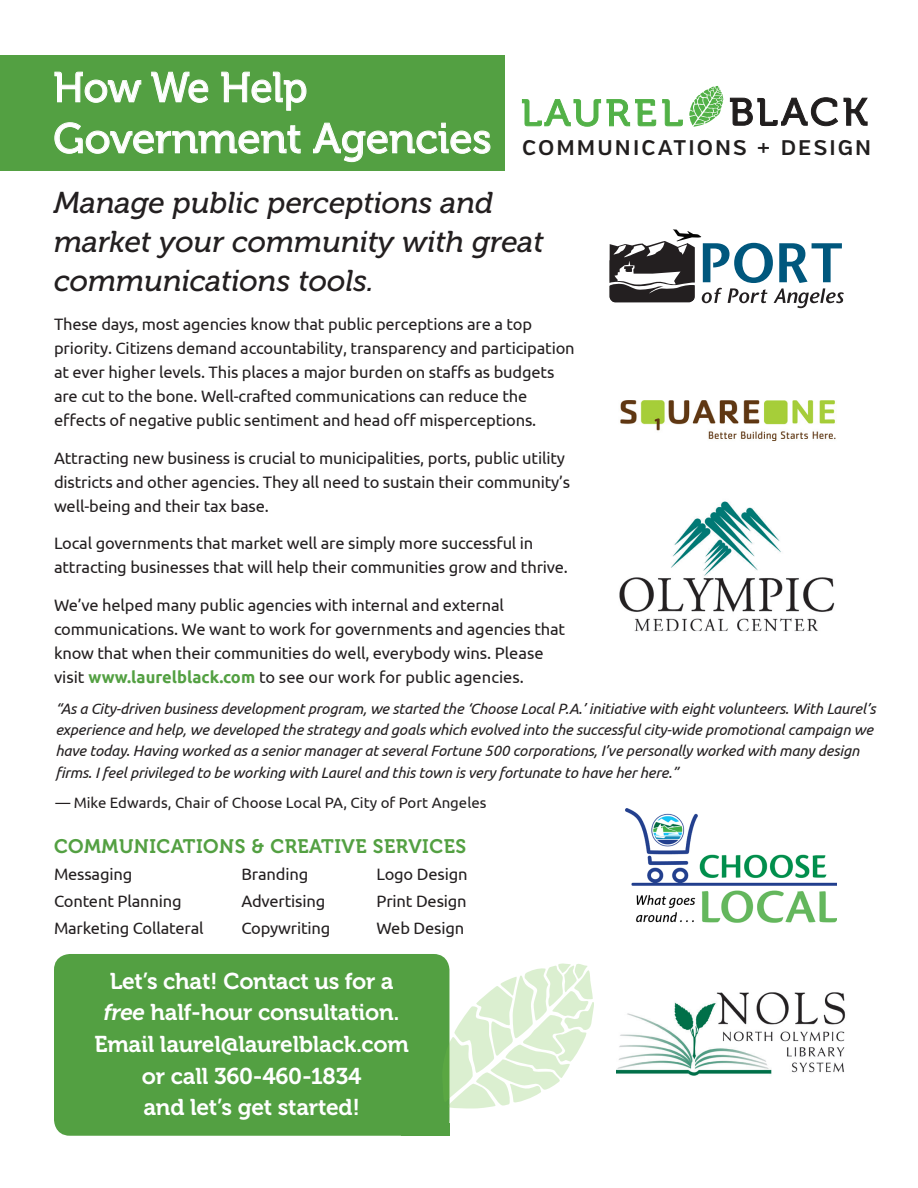
<style>
.page{position:relative;width:918px;height:1188px;background:#fff}
.page>*{position:absolute;margin:0;border:0;box-sizing:border-box;transform-origin:0 0}
.t1{font:42px/51px "Museo 500";color:#fff;scale:.95 1}
.t2{font:italic 30px/39px "Museo 500";color:#231f20}
.t3{font:22.8px "Museo 700";letter-spacing:-.01em;color:#fff}
.t4{font:600 21.15px "Verb";letter-spacing:.095em;color:#211e1e}
.t5{font:19.5px "Museo 700";letter-spacing:.025em;color:#53a042}
.t6{font:16.5px/24px "Ubuntu";letter-spacing:-.01em;color:#231f20}
.t7{font:italic 15px/21px "Ubuntu";letter-spacing:-.01em;color:#231f20}
.t8{font:15px "Ubuntu";color:#231f20}
.s1{font-weight:700;color:#53a042}
.s2{font-style:italic}
</style>
<div class="page">
<div style="left:54px;top:954px;width:395px;height:182px;background:#53a042;border-radius:16px"></div>
<div style="left:401px;top:1123px;width:48px;height:13px;background:#53a042"></div>
<svg style="left:448px;top:963px;width:146px;height:146px"></svg>
<div style="left:0;top:55px;width:504px;height:116px;background:#53a042"></div>
<svg style="left:54px;top:71px;width:88px;height:32px"></svg>
<svg style="left:151px;top:71px;width:58px;height:32px"></svg>
<svg style="left:221px;top:71px;width:86px;height:40px"></svg>
<svg style="left:54px;top:122px;width:247px;height:32px"></svg>
<svg style="left:313px;top:122px;width:178px;height:40px"></svg>
<svg style="left:689px;top:86px;width:34px;height:41px"></svg>
<svg style="left:730px;top:97px;width:138px;height:29px"></svg>
<svg style="left:522px;top:99px;width:134px;height:28px"></svg>
<svg style="left:662px;top:99px;width:21px;height:27px"></svg>
<img style="left:625px;top:808px;width:212px;height:115px">
<svg style="left:609px;top:230px;width:235px;height:78px"></svg>
<img style="left:620px;top:400px;width:216px;height:41px">
<img style="left:619px;top:501px;width:216px;height:130px">
<img style="left:616px;top:992px;width:230px;height:84px">
<p class="t1" style="left:53px;top:63px;width:463px">How We Help<br>Government Agencies</p>
<p class="t4" style="left:522px;top:134px;width:350px">COMMUNICATIONS + DESIGN</p>
<p class="t2" style="left:54px;top:183px;width:491px">Manage public perceptions and market your community with great communications tools.</p>
<p class="t6" style="left:54px;top:312px;width:522px">These days, most agencies know that public perceptions are a top priority. Citizens demand accountability, transparency and participation at ever higher levels. This places a major burden on staffs as budgets are cut to the bone. Well-crafted communications can reduce the effects of negative public sentiment and head off misperceptions.</p>
<p class="t6" style="left:54px;top:445px;width:518px">Attracting new business is crucial to municipalities, ports, public utility districts and other agencies. They all need to sustain their community’s well-being and their tax base.</p>
<p class="t6" style="left:54px;top:531px;width:515px">Local governments that market well are simply more successful in attracting businesses that will help their communities grow and thrive.</p>
<p class="t6" style="left:54px;top:592px;width:452px">We’ve helped many public agencies with internal and external</p>
<p class="t6" style="left:54px;top:616px;width:513px">communications. We want to work for governments and agencies that</p>
<p class="t6" style="left:54px;top:640px;width:491px">know that when their communities do well, everybody wins. Please visit <span class="s1">www.laurelblack.com</span> to see our work for public agencies.</p>
<p class="t7" style="left:55px;top:697px;width:822px">“As a City-driven business development program, we started the ‘Choose Local P.A.’ initiative with eight volunteers. With Laurel’s experience and help, we developed the strategy and goals which evolved into the successful city-wide promotional campaign we have today. Having worked as a senior manager at several Fortune 500 corporations, I’ve personally worked with many design</p>
<p class="t7" style="left:55px;top:762px;width:625px">firms. I feel privileged to be working with Laurel and this town is very fortunate to have her here.”</p>
<p class="t8" style="left:55px;top:794px;width:433px">— Mike Edwards, Chair of Choose Local PA, City of Port Angeles</p>
<p class="t5" style="left:54px;top:835px;width:414px">COMMUNICATIONS &amp; CREATIVE SERVICES</p>
<p class="t6" style="left:54px;top:861px;width:80px">Messaging</p>
<p class="t6" style="left:242px;top:861px;width:68px">Branding</p>
<p class="t6" style="left:377px;top:861px;width:93px">Logo Design</p>
<p class="t6" style="left:54px;top:888px;width:129px">Content Planning</p>
<p class="t6" style="left:242px;top:888px;width:85px">Advertising</p>
<p class="t6" style="left:377px;top:888px;width:92px">Print Design</p>
<p class="t6" style="left:54px;top:915px;width:151px">Marketing Collateral</p>
<p class="t6" style="left:242px;top:915px;width:90px">Copywriting</p>
<p class="t6" style="left:377px;top:915px;width:89px">Web Design</p>
<p class="t3" style="left:110px;top:968px;width:285px">Let’s chat! Contact us for a</p>
<p class="t3" style="left:104px;top:1000px;width:297px"><span class="s2">free</span> half-hour consultation.</p>
<p class="t3" style="left:94px;top:1032px;width:316px">Email laurel@laurelblack.com</p>
<p class="t3" style="left:142px;top:1063px;width:221px">or call 360-460-1834</p>
<p class="t3" style="left:143px;top:1095px;width:218px">and let’s get started!</p>
</div>
